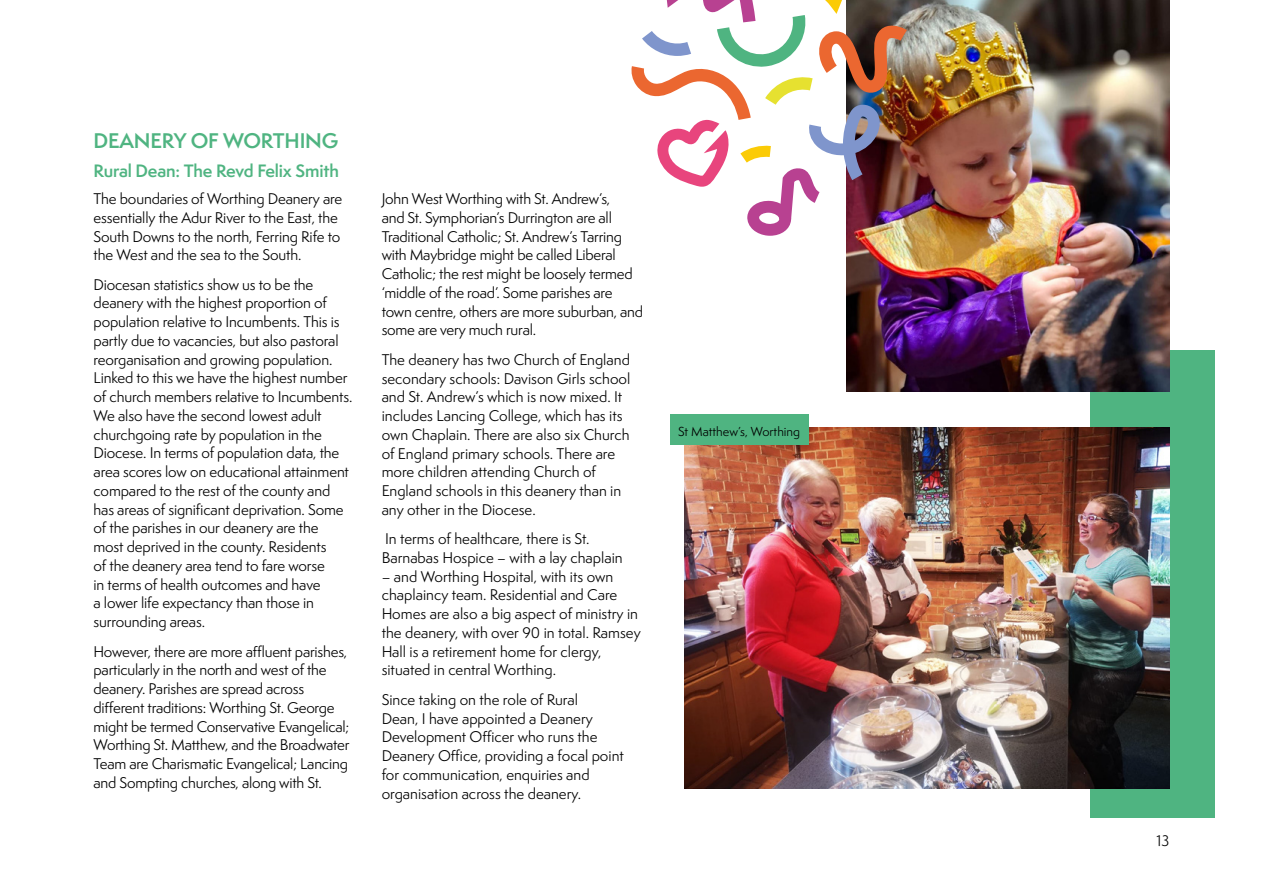
<style>
.page{position:relative;width:1263px;height:893px;background:#fff}
.page>*{position:absolute;margin:0;border:0;box-sizing:border-box;transform-origin:0 0}
.Subhead{font:600 19.5px "Semplicita Pro";letter-spacing:-.01em;color:#4fb481}
.Subhead_2{font:600 16.5px "Semplicita Pro";letter-spacing:-.01em;color:#4fb481}
.Body_Copy{font:14.25px/18.8px "Semplicita Pro";letter-spacing:-.01em;color:#000}
.Captions{font:12px "Semplicita Pro";color:#000}
</style>
<div class="page">
<div style="left:1090px;top:350px;width:124px;height:467px;background:#4fb481"></div>
<img style="left:685px;top:427px;width:484px;height:361px">
<img style="left:847px;top:0;width:322px;height:391px">
<svg style="left:631px;top:0;width:276px;height:236px"></svg>
<div style="left:670px;top:414px;width:139px;height:31px;background:#4fb481"></div>
<p class="Subhead" style="left:94px;top:127px;width:246px">DEANERY OF WORTHING</p>
<p class="Subhead_2" style="left:94px;top:158px;width:247px">Rural Dean: The Revd Felix Smith</p>
<p class="Body_Copy" style="left:94px;top:189px;width:250px">The boundaries of Worthing Deanery are essentially the Adur River to the East, the South Downs to the north, Ferring Rife to the West and the sea to the South.</p>
<p class="Body_Copy" style="left:94px;top:275px;width:260px">Diocesan statistics show us to be the deanery with the highest proportion of population relative to Incumbents. This is partly due to vacancies, but also pastoral reorganisation and growing population.<br>Linked to this we have the highest number of church members relative to Incumbents.<br>We also have the second lowest adult churchgoing rate by population in the Diocese. In terms of population data, the area scores low on educational attainment compared to the rest of the county and has areas of significant deprivation. Some of the parishes in our deanery are the<br>most deprived in the county. Residents<br>of the deanery area tend to fare worse<br>in terms of health outcomes and have<br>a lower life expectancy than those in surrounding areas.</p>
<p class="Body_Copy" style="left:94px;top:642px;width:258px">However, there are more affluent parishes, particularly in the north and west of the deanery. Parishes are spread across different traditions: Worthing St. George might be termed Conservative Evangelical; Worthing St. Matthew, and the Broadwater Team are Charismatic Evangelical; Lancing and Sompting churches, along with St.</p>
<p class="Body_Copy" style="left:382px;top:189px;width:263px">John West Worthing with St. Andrew’s,<br>and St. Symphorian’s Durrington are all Traditional Catholic; St. Andrew’s Tarring with Maybridge might be called Liberal Catholic; the rest might be loosely termed ‘middle of the road’. Some parishes are town centre, others are more suburban, and some are very much rural.</p>
<p class="Body_Copy" style="left:382px;top:350px;width:250px">The deanery has two Church of England secondary schools: Davison Girls school and St. Andrew’s which is now mixed. It includes Lancing College, which has its own Chaplain. There are also six Church of England primary schools. There are more children attending Church of England schools in this deanery than in any other in the Diocese.</p>
<p class="Body_Copy" style="left:382px;top:529px;width:243px">In terms of healthcare, there is St.<br>Barnabas Hospice – with a lay chaplain</p>
<p class="Body_Copy" style="left:382px;top:567px;width:261px">– and Worthing Hospital, with its own chaplaincy team. Residential and Care Homes are also a big aspect of ministry in the deanery, with over 90 in total. Ramsey Hall is a retirement home for clergy, situated in central Worthing.</p>
<p class="Body_Copy" style="left:382px;top:690px;width:244px">Since taking on the role of Rural<br>Dean, I have appointed a Deanery Development Officer who runs the Deanery Office, providing a focal point for communication, enquiries and organisation across the deanery.</p>
<p class="Captions" style="left:678px;top:423px;width:123px">St Matthew’s, Worthing</p>
<p class="Body_Copy" style="left:1156px;top:831px;width:14px">13</p>
</div>
